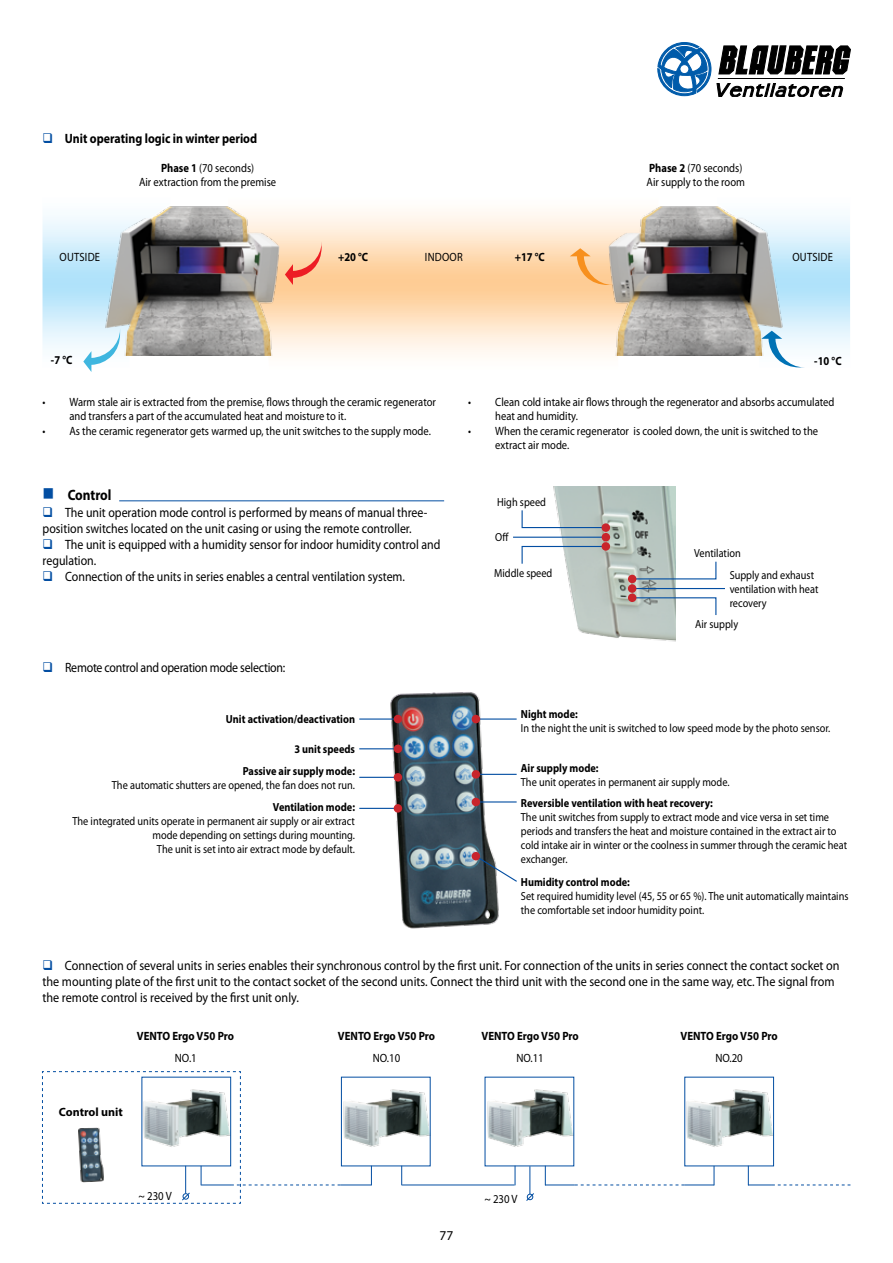
<style>
.page{position:relative;width:893px;height:1263px;background:#fff}
.page>*{position:absolute;margin:0;border:0;box-sizing:border-box;transform-origin:0 0}
.t1{font:700 15px "Myriad Pro";letter-spacing:-.005em;color:#000;scale:.88 1}
.t2{font:13.5px/16.2px "Myriad Pro";color:#000;scale:.9 1}
.t3{font:13.5px/16.2px "Myriad Pro";color:#000;scale:.88 1}
.t4{font:13.5px "Myriad Pro";letter-spacing:-.02em;color:#000;scale:.88 1}
.t5{font:700 13.5px "Myriad Pro";color:#000;scale:.88 1}
.t6{font:13.5px "Myriad Pro";color:#000}
.t7{font:12px/14.4px "Myriad Pro";color:#000;scale:.88 1}
.t8{font:700 12px "Myriad Pro";color:#000;scale:.9 1}
.t9{font:12px "Myriad Pro";color:#000;scale:.9 1}
.t10{font:700 12px "Myriad Pro";color:#000;scale:.88 1}
.t11{font:12px "Myriad Pro";letter-spacing:.02em;color:#000;scale:.88 1}
.t12{font:700 12px "Myriad Pro";color:#000}
.t13{font:11.7px/14.1px "Myriad Pro";color:#000;scale:.88 1}
.t14{font:700 11.7px/21.5px "Myriad Pro";color:#000;text-align:right;scale:.88 1}
.t15{font:700 11.7px "Myriad Pro";color:#000;scale:.89 1}
.s1{color:#034ea2}
.s2{font-weight:700}
</style>
<div class="page">
<svg style="left:658px;top:43px;width:192px;height:54px"></svg>
<img style="left:228px;top:211px;width:430px;height:145px">
<img style="left:42px;top:216px;width:128px;height:140px">
<img style="left:717px;top:216px;width:133px;height:152px">
<img style="left:596px;top:206px;width:191px;height:149px">
<img style="left:102px;top:206px;width:191px;height:149px">
<svg style="left:83px;top:328px;width:37px;height:44px"></svg>
<svg style="left:570px;top:248px;width:44px;height:37px;background:#f6c48c"></svg>
<svg style="left:761px;top:331px;width:44px;height:36px"></svg>
<svg style="left:285px;top:241px;width:37px;height:44px;background:#fbb694"></svg>
<hr style="left:119px;top:500px;width:325px;height:1px;background:#034ea2">
<img style="left:386px;top:692px;width:116px;height:237px">
<img style="left:549px;top:487px;width:126px;height:155px">
<img style="left:343px;top:1089px;width:86px;height:58px">
<img style="left:487px;top:1089px;width:85px;height:58px">
<img style="left:686px;top:1089px;width:86px;height:58px">
<svg style="left:525px;top:1166px;width:10px;height:35px"></svg>
<hr style="left:341px;top:1184px;width:30px;height:1px;background:#034ea2">
<hr style="left:402px;top:1184px;width:112px;height:1px;background:#034ea2">
<svg style="left:575px;top:1184px;width:109px;height:1px"></svg>
<hr style="left:684px;top:1184px;width:30px;height:1px;background:#034ea2">
<hr style="left:545px;top:1184px;width:30px;height:1px;background:#034ea2">
<svg style="left:371px;top:1166px;width:1px;height:19px"></svg>
<svg style="left:515px;top:1166px;width:1px;height:19px"></svg>
<svg style="left:714px;top:1166px;width:1px;height:19px"></svg>
<svg style="left:42px;top:1071px;width:299px;height:133px"></svg>
<svg style="left:401px;top:1166px;width:1px;height:19px"></svg>
<svg style="left:545px;top:1166px;width:1px;height:19px"></svg>
<svg style="left:748px;top:1166px;width:102px;height:19px"></svg>
<img style="left:78px;top:1127px;width:26px;height:55px">
<hr style="left:513px;top:537px;width:93px;height:1px;background:#034ea2">
<div style="left:602px;top:533px;width:8px;height:8px;background:#c9252c;border-radius:50%"></div>
<hr style="left:632px;top:588px;width:93px;height:1px;background:#034ea2">
<div style="left:628px;top:584px;width:8px;height:9px;background:#c9252c;border-radius:50%"></div>
<svg style="left:521px;top:545px;width:88px;height:20px"></svg>
<div style="left:602px;top:542px;width:8px;height:9px;background:#c9252c;border-radius:50%"></div>
<svg style="left:629px;top:597px;width:88px;height:19px"></svg>
<div style="left:628px;top:593px;width:8px;height:9px;background:#c9252c;border-radius:50%"></div>
<svg style="left:521px;top:509px;width:88px;height:20px"></svg>
<div style="left:602px;top:523px;width:8px;height:9px;background:#c9252c;border-radius:50%"></div>
<svg style="left:629px;top:561px;width:88px;height:19px"></svg>
<div style="left:628px;top:575px;width:8px;height:8px;background:#c9252c;border-radius:50%"></div>
<hr style="left:359px;top:718px;width:39px;height:2px;background:#034ea2">
<div style="left:394px;top:715px;width:8px;height:8px;background:#c9252c;border-radius:50%"></div>
<hr style="left:476px;top:718px;width:41px;height:2px;background:#034ea2">
<div style="left:472px;top:715px;width:8px;height:8px;background:#c9252c;border-radius:50%"></div>
<hr style="left:359px;top:748px;width:39px;height:1px;background:#034ea2">
<div style="left:394px;top:744px;width:8px;height:9px;background:#c9252c;border-radius:50%"></div>
<hr style="left:476px;top:774px;width:41px;height:1px;background:#034ea2">
<div style="left:472px;top:770px;width:8px;height:9px;background:#c9252c;border-radius:50%"></div>
<hr style="left:359px;top:808px;width:39px;height:1px;background:#034ea2">
<div style="left:394px;top:804px;width:8px;height:9px;background:#c9252c;border-radius:50%"></div>
<hr style="left:359px;top:777px;width:39px;height:1px;background:#034ea2">
<div style="left:394px;top:773px;width:8px;height:8px;background:#c9252c;border-radius:50%"></div>
<hr style="left:476px;top:801px;width:41px;height:1px;background:#034ea2">
<div style="left:472px;top:798px;width:8px;height:8px;background:#c9252c;border-radius:50%"></div>
<svg style="left:474px;top:855px;width:43px;height:28px"></svg>
<div style="left:472px;top:852px;width:8px;height:8px;background:#c9252c;border-radius:50%"></div>
<p class="t5" style="left:42px;top:129px;width:246px"><span class="s1">❑</span> Unit operating logic in winter period</p>
<p class="t7" style="left:139px;top:161px;width:157px;text-align:center"><span class="s2">Phase 1</span> (70 seconds)<br>Air extraction from the premise</p>
<p class="t7" style="left:646px;top:161px;width:113px"><span class="s2">Phase 2</span> (70 seconds)<br>Air supply to the room</p>
<p class="t11" style="left:60px;top:250px;width:48px">OUTSIDE</p>
<p class="t10" style="left:338px;top:249px;width:36px">+20 °C</p>
<p class="t7" style="left:425px;top:250px;width:44px">INDOOR</p>
<p class="t10" style="left:515px;top:249px;width:36px">+17 °C</p>
<p class="t11" style="left:792px;top:250px;width:48px">OUTSIDE</p>
<p class="t10" style="left:51px;top:352px;width:26px">-7 °C</p>
<p class="t10" style="left:814px;top:353px;width:33px">-10 °C</p>
<p class="t7" style="left:69px;top:395px;width:418px;text-indent:-27px">• Warm stale air is extracted from the premise, flows through the ceramic regenerator and transfers a part of the accumulated heat and moisture to it.</p>
<p class="t7" style="left:42px;top:424px;width:443px">• As the ceramic regenerator gets warmed up, the unit switches to the supply mode.</p>
<p class="t1" style="left:43px;top:486px;width:80px"><span class="s1">■</span> Control</p>
<p class="t3" style="left:43px;top:504px;width:439px"><span class="s1">❑</span> The unit operation mode control is performed by means of manual three&shy;position switches located on the unit casing or using the remote controller.</p>
<p class="t3" style="left:43px;top:537px;width:453px"><span class="s1">❑</span> The unit is equipped with a humidity sensor for indoor humidity control and regulation.</p>
<p class="t3" style="left:43px;top:569px;width:413px"><span class="s1">❑</span> Connection of the units in series enables a central ventilation system.</p>
<p class="t4" style="left:43px;top:660px;width:277px"><span class="s1">❑</span> Remote control and operation mode selection:</p>
<p class="t7" style="left:495px;top:395px;width:387px;text-indent:-27px">• Clean cold intake air flows through the regenerator and absorbs accumulated heat and humidity.</p>
<p class="t7" style="left:495px;top:424px;width:368px;text-indent:-27px">• When the ceramic regenerator is cooled down, the unit is switched to the extract air mode.</p>
<p class="t13" style="left:497px;top:495px;width:57px">High speed</p>
<p class="t13" style="left:495px;top:531px;width:17px">Off</p>
<p class="t13" style="left:494px;top:566px;width:68px">Middle speed</p>
<p class="t13" style="left:694px;top:547px;width:54px">Ventilation</p>
<p class="t13" style="left:730px;top:568px;width:102px">Supply and exhaust ventilation with heat recovery</p>
<p class="t13" style="left:695px;top:617px;width:50px">Air supply</p>
<p class="t14" style="left:226px;top:707px;width:148px">Unit activation/deactivation</p>
<p class="t14" style="left:521px;top:702px;width:66px">Night mode:</p>
<p class="t13" style="left:521px;top:721px;width:353px">In the night the unit is switched to low speed mode by the photo sensor.</p>
<p class="t14" style="left:521px;top:757px;width:90px">Air supply mode:</p>
<p class="t13" style="left:521px;top:775px;width:239px">The unit operates in permanent air supply mode.</p>
<p class="t14" style="left:243px;top:738px;width:129px">3 unit speeds<br>Passive air supply mode:</p>
<p class="t13" style="left:112px;top:778px;width:278px">The automatic shutters are opened, the fan does not run.</p>
<p class="t14" style="left:273px;top:796px;width:95px">Ventilation mode:</p>
<p class="t13" style="left:73px;top:814px;width:323px;text-align:right">The integrated units operate in permanent air supply or air extract mode depending on settings during mounting.<br>The unit is set into air extract mode by default.</p>
<p class="t15" style="left:521px;top:795px;width:217px">Reversible ventilation with heat recovery:</p>
<p class="t13" style="left:521px;top:810px;width:372px">The unit switches from supply to extract mode and vice versa in set time periods and transfers the heat and moisture contained in the extract air to cold intake air in winter or the coolness in summer through the ceramic heat exchanger.</p>
<p class="t14" style="left:521px;top:871px;width:125px">Humidity control mode:</p>
<p class="t13" style="left:521px;top:889px;width:374px">Set required humidity level (45, 55 or 65 %). The unit automatically maintains the comfortable set indoor humidity point.</p>
<p class="t2" style="left:43px;top:957px;width:887px"><span class="s1">❑</span> Connection of several units in series enables their synchronous control by the first unit. For connection of the units in series connect the contact socket on the mounting plate of the first unit to the contact socket of the second units. Connect the third unit with the second one in the same way, etc. The signal from the remote control is received by the first unit only.</p>
<p class="t8" style="left:137px;top:1028px;width:109px">VENTO Ergo V50 Pro</p>
<p class="t8" style="left:338px;top:1028px;width:109px">VENTO Ergo V50 Pro</p>
<p class="t8" style="left:482px;top:1028px;width:109px">VENTO Ergo V50 Pro</p>
<p class="t8" style="left:680px;top:1028px;width:109px">VENTO Ergo V50 Pro</p>
<p class="t9" style="left:373px;top:1051px;width:32px">NO.10</p>
<p class="t9" style="left:516px;top:1051px;width:32px">NO.11</p>
<p class="t9" style="left:715px;top:1051px;width:32px">NO.20</p>
<p class="t9" style="left:175px;top:1051px;width:26px">NO.1</p>
<p class="t12" style="left:59px;top:1104px;width:66px">Control unit</p>
<p class="t9" style="left:138px;top:1189px;width:38px">~ 230 V</p>
<p class="t9" style="left:484px;top:1192px;width:38px">~ 230 V</p>
<p class="t6" style="left:440px;top:1228px;width:15px">77</p>
</div>
